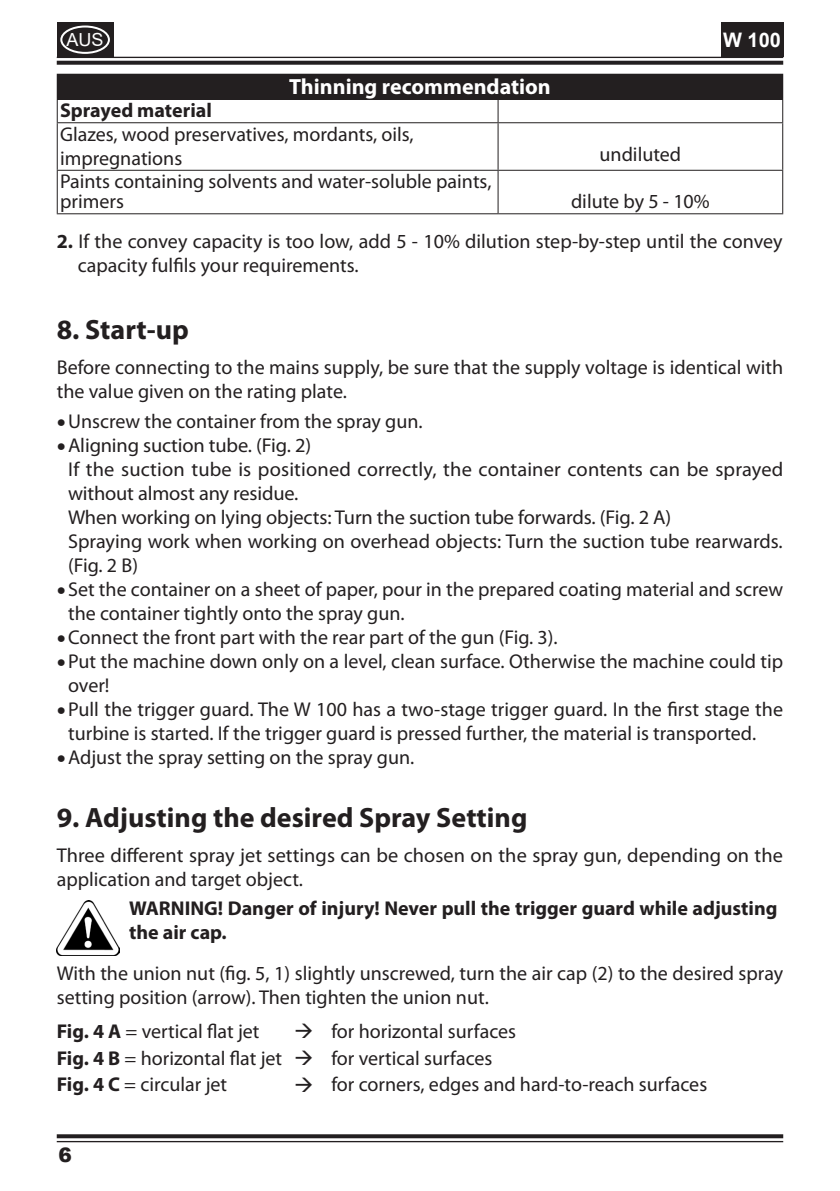
<style>
.page{position:relative;width:840px;height:1191px;background:#fff}
.page>*{position:absolute;margin:0;border:0;box-sizing:border-box;transform-origin:0 0}
.Überschrift_GB{font:700 28px "Myriad Pro";color:#231f20}
._02_Überschrift_Sicherh{font:700 22px "Myriad Pro";color:#fff}
._02_Fließtext{font:20px/24px "Myriad Pro";color:#231f20}
._01-Fliesstext{font:20px/24px "Myriad Pro";letter-spacing:.005em;color:#231f20}
._02_Fließtext-2{font:700 20px/24px "Myriad Pro";color:#231f20}
.t1{font:700 20px "Arial";color:#fff}
.t2{font:900 20px "Arial";color:#231f20}
.t3{font:18px "Arial";color:#fff}
.s1{font-weight:700}
.s2{font-size:32px}
</style>
<div class="page">
<hr style="left:57px;top:57px;width:725px;height:1px;background:#231f20">
<svg style="left:57px;top:61px;width:725px;height:4px;background:#322e2f"></svg>
<svg style="left:57px;top:1134px;width:725px;height:4px;background:#322e2f"></svg>
<hr style="left:57px;top:1141px;width:725px;height:1px;background:#231f20">
<div style="left:720px;top:23px;width:62px;height:34px;background:#231f20"></div>
<div style="left:57px;top:23px;width:56px;height:34px;background:#231f20"></div>
<div style="left:60px;top:26px;width:50px;height:28px;border:2px solid #fff;border-radius:50%"></div>
<div style="left:57px;top:74px;width:725px;height:25px;background:#231f20"></div>
<hr style="left:57px;top:99px;width:441px;height:1px;background:#231f20">
<svg style="left:57px;top:100px;width:1px;height:22px"></svg>
<hr style="left:498px;top:99px;width:284px;height:1px;background:#231f20">
<hr style="left:57px;top:122px;width:441px;height:1px;background:#231f20">
<hr style="left:57px;top:123px;width:1px;height:47px;background:#231f20">
<hr style="left:498px;top:122px;width:284px;height:1px;background:#231f20">
<hr style="left:497px;top:123px;width:1px;height:47px;background:#231f20">
<hr style="left:781px;top:123px;width:1px;height:47px;background:#231f20">
<hr style="left:57px;top:170px;width:441px;height:1px;background:#231f20">
<hr style="left:57px;top:171px;width:1px;height:42px;background:#231f20">
<hr style="left:498px;top:170px;width:284px;height:1px;background:#231f20">
<hr style="left:497px;top:171px;width:1px;height:42px;background:#231f20">
<hr style="left:781px;top:171px;width:1px;height:42px;background:#231f20">
<hr style="left:57px;top:213px;width:441px;height:1px;background:#231f20">
<hr style="left:498px;top:213px;width:284px;height:1px;background:#231f20">
<svg style="left:497px;top:100px;width:1px;height:22px"></svg>
<img style="left:57px;top:900px;width:62px;height:55px">
<p class="t3" style="left:67px;top:27px;width:39px">AUS</p>
<p class="t1" style="left:722px;top:26px;width:59px">W 100</p>
<p class="_02_Überschrift_Sicherh" style="left:289px;top:72px;width:263px">Thinning recommendation</p>
<p class="_02_Fließtext-2" style="left:60px;top:98px;width:153px">Sprayed material</p>
<p class="_02_Fließtext" style="left:60px;top:122px;width:355px">Glazes, wood preservatives, mordants, oils, impregnations</p>
<p class="_02_Fließtext" style="left:599px;top:142px;width:83px">undiluted</p>
<p class="_02_Fließtext" style="left:60px;top:171px;width:432px;line-height:20px">Paints containing solvents and water-soluble paints, primers</p>
<p class="_02_Fließtext" style="left:570px;top:189px;width:140px">dilute by 5 - 10%</p>
<p class="_02_Fließtext" style="left:78px;top:229px;width:705px;text-indent:-21px"><span class="s1">2.</span> If the convey capacity is too low, add 5 - 10% dilution step-by-step until the convey capacity fulfils your requirements.</p>
<p class="Überschrift_GB" style="left:57px;top:311px;width:134px">8. Start-up</p>
<p class="_02_Fließtext" style="left:57px;top:355px;width:727px">Before connecting to the mains supply, be sure that the supply voltage is identical with the value given on the rating plate.</p>
<p class="_02_Fließtext" style="left:57px;top:408px;width:367px"><span class="s2">•</span>Unscrew the container from the spray gun.</p>
<p class="_02_Fließtext" style="left:68px;top:432px;width:716px;text-indent:-11px"><span class="s2">•</span>Aligning suction tube. (Fig. 2)<br>If the suction tube is positioned correctly, the container contents can be sprayed without almost any residue.<br>When working on lying objects: Turn the suction tube forwards. (Fig. 2 A)<br>Spraying work when working on overhead objects: Turn the suction tube rearwards. (Fig. 2 B)</p>
<p class="_02_Fließtext" style="left:68px;top:576px;width:716px;text-indent:-11px"><span class="s2">•</span>Set the container on a sheet of paper, pour in the prepared coating material and screw the container tightly onto the spray gun.</p>
<p class="_02_Fließtext" style="left:57px;top:624px;width:502px"><span class="s2">•</span>Connect the front part with the rear part of the gun (Fig. 3).</p>
<p class="_02_Fließtext" style="left:68px;top:648px;width:716px;text-indent:-11px"><span class="s2">•</span>Put the machine down only on a level, clean surface. Otherwise the machine could tip over!</p>
<p class="_02_Fließtext" style="left:68px;top:696px;width:716px;text-indent:-11px"><span class="s2">•</span>Pull the trigger guard. The W 100 has a two-stage trigger guard. In the first stage the turbine is started. If the trigger guard is pressed further, the material is transported.</p>
<p class="_02_Fließtext" style="left:57px;top:744px;width:359px"><span class="s2">•</span>Adjust the spray setting on the spray gun.</p>
<p class="Überschrift_GB" style="left:57px;top:799px;width:472px">9. Adjusting the desired Spray Setting</p>
<p class="_01-Fliesstext" style="left:57px;top:843px;width:727px">Three different spray jet settings can be chosen on the spray gun, depending on the application and target object.</p>
<p class="_02_Fließtext-2" style="left:129px;top:895px;width:649px">WARNING! Danger of injury! Never pull the trigger guard while adjusting the air cap.</p>
<p class="_02_Fließtext" style="left:57px;top:960px;width:727px">With the union nut (fig. 5, 1) slightly unscrewed, turn the air cap (2) to the desired spray setting position (arrow). Then tighten the union nut.</p>
<p class="_02_Fließtext" style="left:57px;top:1019px;width:204px"><span class="s1">Fig. 4 A</span> = vertical flat jet</p>
<p class="_02_Fließtext" style="left:331px;top:1019px;width:186px">for horizontal surfaces</p>
<p class="_02_Fließtext" style="left:57px;top:1045px;width:227px"><span class="s1">Fig. 4 B</span> = horizontal flat jet</p>
<p class="_02_Fließtext" style="left:331px;top:1045px;width:162px">for vertical surfaces</p>
<p class="_02_Fließtext" style="left:57px;top:1072px;width:172px"><span class="s1">Fig. 4 C</span> = circular jet</p>
<p class="_02_Fließtext" style="left:331px;top:1072px;width:377px">for corners, edges and hard-to-reach surfaces</p>
<p class="t2" style="left:59px;top:1140px;width:15px">6</p>
</div>
